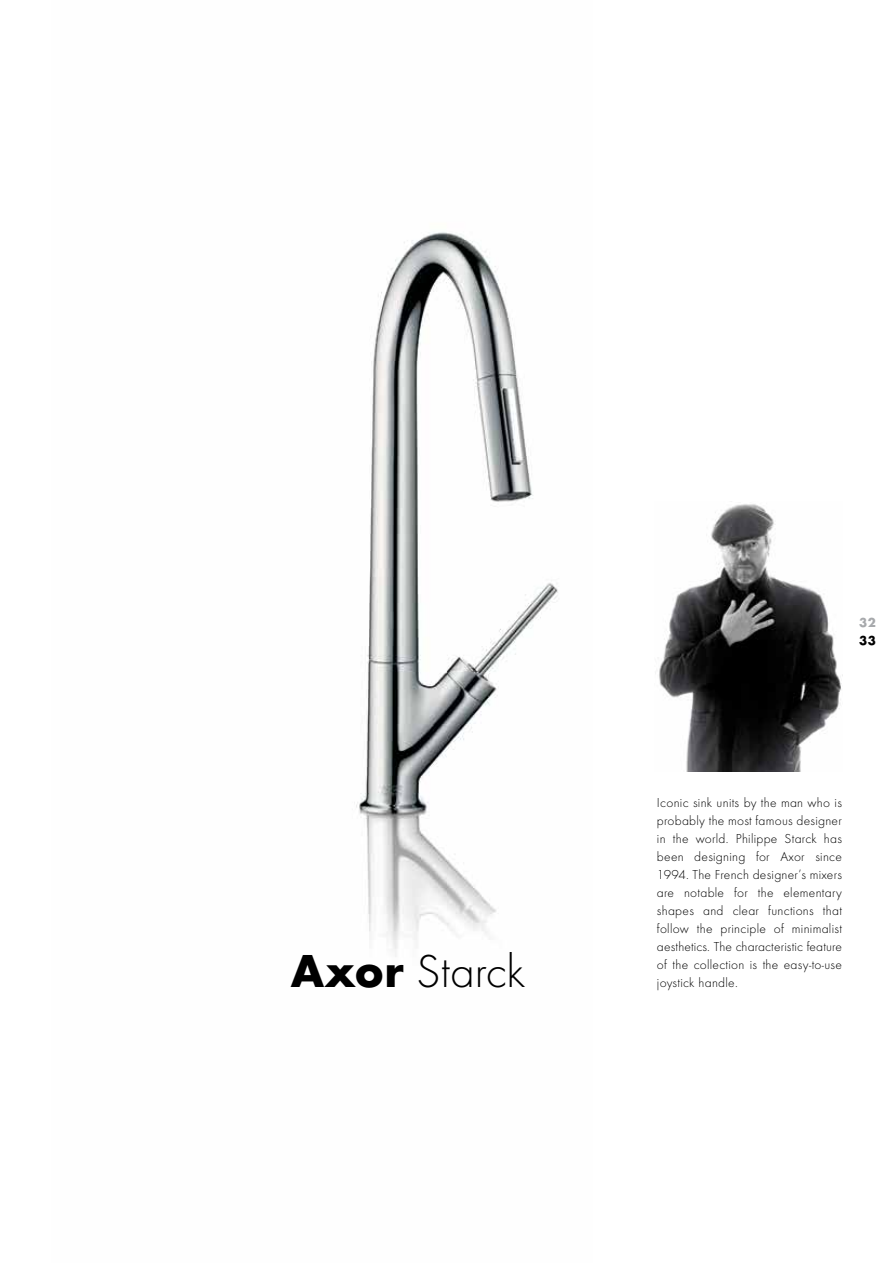
<style>
.page{position:relative;width:893px;height:1263px;background:#fff}
.page>*{position:absolute;margin:0;border:0;box-sizing:border-box;transform-origin:0 0}
.t1{font:300 48px "Futura TOT";color:#000}
.t2{font:300 13.5px/18px "Futura TOT";letter-spacing:.02em;color:#000;text-align:justify}
.t3{font:700 13.5px/18px "Futura TOT";color:#a7a9ac}
.s1{font-weight:700}
.s2{color:#000}
</style>
<div class="page">
<img style="left:354px;top:232px;width:204px;height:725px">
<img style="left:655px;top:504px;width:187px;height:267px">
<p class="t1" style="left:290px;top:944px;width:237px"><span class="s1">Axor</span> Starck</p>
<p class="t3" style="left:859px;top:613px;width:18px">32<br><span class="s2">33</span></p>
<p class="t2" style="left:657px;top:794px;width:186px">Iconic sink units by the man who is probably the most famous designer in the world. Philippe Starck has been designing for Axor since 1994. The French designer’s mixers are notable for the elementary shapes and clear functions that follow the principle of minimalist aesthetics. The characteristic feature of the collection is the easy-to-use</p>
<p class="t2" style="left:657px;top:974px;width:82px">joystick handle.</p>
</div>
